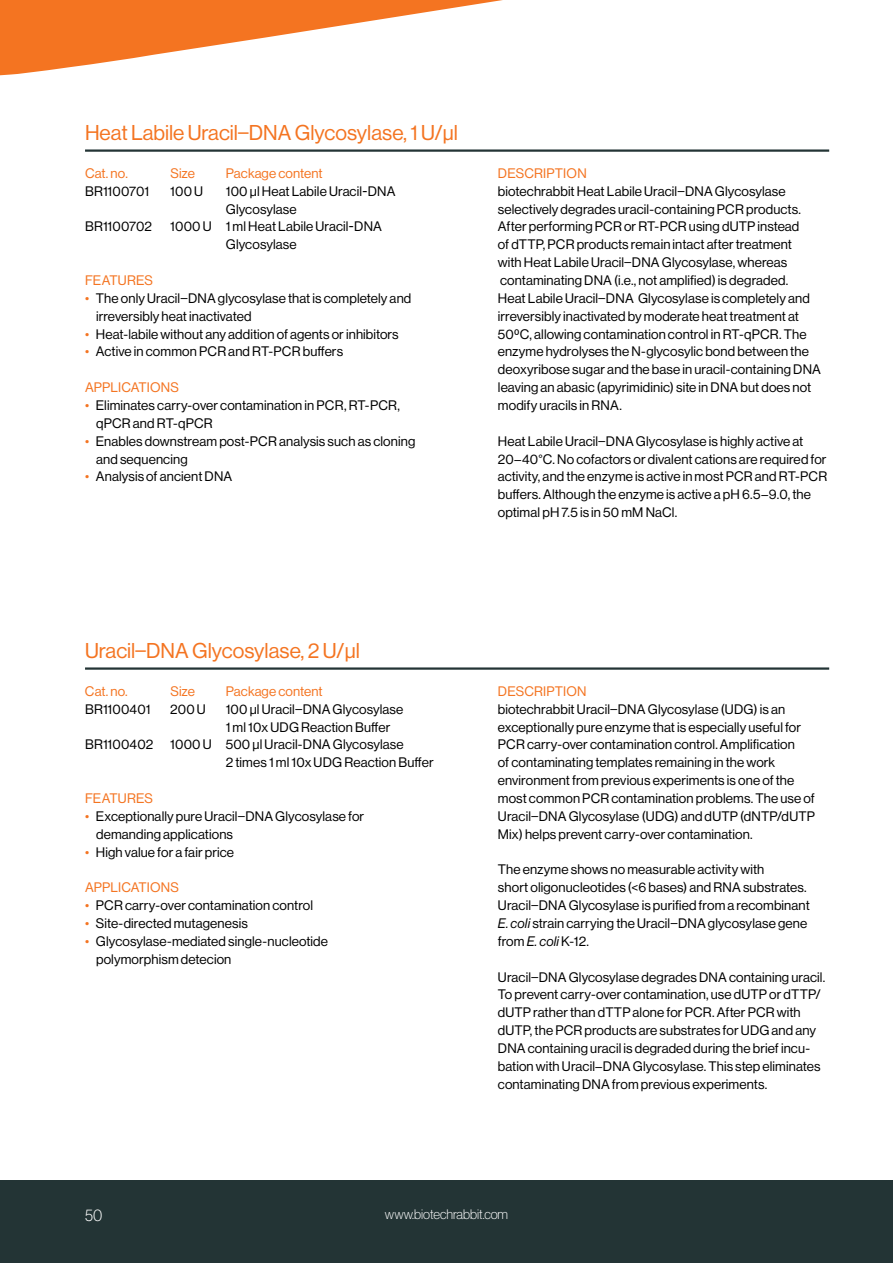
<style>
.page{position:relative;width:893px;height:1263px;background:#fff}
.page>*{position:absolute;margin:0;border:0;box-sizing:border-box;transform-origin:0 0}
.t1{font:21px "N Haas Grotesk DS Pro 55 Rg";color:#f47421}
.t2{font:16.5px "N Haas Grotesk DS Pro 35 X Lt";color:#fff}
.t3{font:13.5px/17.9px "N Haas Grotesk DS Pro 55 Rg";letter-spacing:.01em;color:#000}
.t4{font:13.5px "N Haas Grotesk DS Pro 55 Rg";letter-spacing:.01em;color:#f47421}
.t5{font:13.5px "N Haas Grotesk DS Pro 35 X Lt";color:#fff}
.s1{color:#f47421}
.s2{font-family:"N Haas Grotesk DS Pro 56 It"}
</style>
<div class="page">
<hr style="left:85px;top:149px;width:744px;height:3px;background:#233435">
<hr style="left:85px;top:667px;width:744px;height:3px;background:#233435">
<div style="left:0;top:1180px;width:893px;height:83px;background:#233435"></div>
<svg style="left:0;top:0;width:503px;height:76px;fill:#f47421"></svg>
<h1 class="t1" style="left:85px;top:121px;width:374px">Heat Labile Uracil–DNA Glycosylase, 1 U/µl</h1>
<p class="t4" style="left:85px;top:165px;width:44px">Cat. no.</p>
<p class="t4" style="left:170px;top:165px;width:26px">Size</p>
<p class="t4" style="left:226px;top:165px;width:98px">Package content</p>
<p class="t3" style="left:85px;top:182px;width:66px">BR1100701</p>
<p class="t3" style="left:85px;top:218px;width:68px">BR1100702</p>
<p class="t3" style="left:170px;top:182px;width:34px">100 U</p>
<p class="t3" style="left:170px;top:218px;width:43px">1000 U</p>
<p class="t3" style="left:226px;top:182px;width:171px">100 µl Heat Labile Uracil-DNA<br>Glycosylase<br>1 ml Heat Labile Uracil-DNA<br>Glycosylase</p>
<p class="t4" style="left:85px;top:273px;width:69px">FEATURES</p>
<p class="t3" style="left:96px;top:289px;width:317px;text-indent:-11px"><span class="s1">•</span> The only Uracil–DNA glycosylase that is completely and irreversibly heat inactivated</p>
<p class="t3" style="left:85px;top:325px;width:315px"><span class="s1">•</span> Heat-labile without any addition of agents or inhibitors</p>
<p class="t3" style="left:85px;top:343px;width:260px"><span class="s1">•</span> Active in common PCR and RT-PCR buffers</p>
<p class="t4" style="left:85px;top:380px;width:96px">APPLICATIONS</p>
<p class="t3" style="left:96px;top:396px;width:305px;text-indent:-11px"><span class="s1">•</span> Eliminates carry-over contamination in PCR, RT-PCR, qPCR and RT-qPCR</p>
<p class="t3" style="left:96px;top:432px;width:321px;text-indent:-11px"><span class="s1">•</span> Enables downstream post-PCR analysis such as cloning and sequencing</p>
<p class="t3" style="left:85px;top:468px;width:149px"><span class="s1">•</span> Analysis of ancient DNA</p>
<p class="t4" style="left:498px;top:165px;width:90px">DESCRIPTION</p>
<p class="t3" style="left:498px;top:182px;width:325px">biotechrabbit Heat Labile Uracil–DNA Glycosylase selectively degrades uracil-containing PCR products.<br>After performing PCR or RT-PCR using dUTP instead<br>of dTTP, PCR products remain intact after treatment<br>with Heat Labile Uracil–DNA Glycosylase, whereas contaminating DNA (i.e., not amplified) is degraded.<br>Heat Labile Uracil–DNA Glycosylase is completely and irreversibly inactivated by moderate heat treatment at 50⁰C, allowing contamination control in RT-qPCR. The enzyme hydrolyses the N-glycosylic bond between the deoxyribose sugar and the base in uracil-containing DNA leaving an abasic (apyrimidinic) site in DNA but does not modify uracils in RNA.</p>
<p class="t3" style="left:498px;top:432px;width:331px">Heat Labile Uracil–DNA Glycosylase is highly active at 20–40°C. No cofactors or divalent cations are required for activity, and the enzyme is active in most PCR and RT-PCR buffers. Although the enzyme is active a pH 6.5–9.0, the optimal pH 7.5 is in 50 mM NaCl.</p>
<h1 class="t1" style="left:85px;top:639px;width:276px">Uracil–DNA Glycosylase, 2 U/µl</h1>
<p class="t4" style="left:85px;top:683px;width:44px">Cat. no.</p>
<p class="t4" style="left:170px;top:683px;width:26px">Size</p>
<p class="t4" style="left:226px;top:683px;width:98px">Package content</p>
<p class="t3" style="left:85px;top:700px;width:67px">BR1100401</p>
<p class="t3" style="left:85px;top:736px;width:70px">BR1100402</p>
<p class="t3" style="left:170px;top:700px;width:37px">200 U</p>
<p class="t3" style="left:170px;top:736px;width:43px">1000 U</p>
<p class="t3" style="left:226px;top:700px;width:209px">100 μl Uracil–DNA Glycosylase<br>1 ml 10x UDG Reaction Buffer<br>500 μl Uracil-DNA Glycosylase<br>2 times 1 ml 10x UDG Reaction Buffer</p>
<p class="t4" style="left:85px;top:790px;width:69px">FEATURES</p>
<p class="t3" style="left:96px;top:807px;width:270px;text-indent:-11px"><span class="s1">•</span> Exceptionally pure Uracil–DNA Glycosylase for demanding applications</p>
<p class="t3" style="left:85px;top:843px;width:151px"><span class="s1">•</span> High value for a fair price</p>
<p class="t4" style="left:85px;top:880px;width:96px">APPLICATIONS</p>
<p class="t3" style="left:85px;top:896px;width:230px"><span class="s1">•</span> PCR carry-over contamination control</p>
<p class="t3" style="left:85px;top:914px;width:164px"><span class="s1">•</span> Site-directed mutagenesis</p>
<p class="t3" style="left:96px;top:932px;width:234px;text-indent:-11px"><span class="s1">•</span> Glycosylase-mediated single-nucleotide polymorphism detecion</p>
<p class="t4" style="left:498px;top:683px;width:90px">DESCRIPTION</p>
<p class="t3" style="left:498px;top:700px;width:318px">biotechrabbit Uracil–DNA Glycosylase (UDG) is an exceptionally pure enzyme that is especially useful for PCR carry-over contamination control. Amplification<br>of contaminating templates remaining in the work environment from previous experiments is one of the most common PCR contamination problems. The use of Uracil–DNA Glycosylase (UDG) and dUTP (dNTP/dUTP Mix) helps prevent carry-over contamination.</p>
<p class="t3" style="left:498px;top:861px;width:313px">The enzyme shows no measurable activity with<br>short oligonucleotides (&lt;6 bases) and RNA substrates.<br>Uracil–DNA Glycosylase is purified from a recombinant <span class="s2">E. coli</span> strain carrying the Uracil–DNA glycosylase gene from <span class="s2">E. coli</span> K-12.</p>
<p class="t3" style="left:498px;top:968px;width:329px">Uracil–DNA Glycosylase degrades DNA containing uracil.<br>To prevent carry-over contamination, use dUTP or dTTP/ dUTP rather than dTTP alone for PCR. After PCR with dUTP, the PCR products are substrates for UDG and any DNA containing uracil is degraded during the brief incu&shy;bation with Uracil–DNA Glycosylase. This step eliminates contaminating DNA from previous experiments.</p>
<p class="t2" style="left:85px;top:1205px;width:19px">50</p>
<p class="t5" style="left:385px;top:1207px;width:125px">www.biotechrabbit.com</p>
</div>
